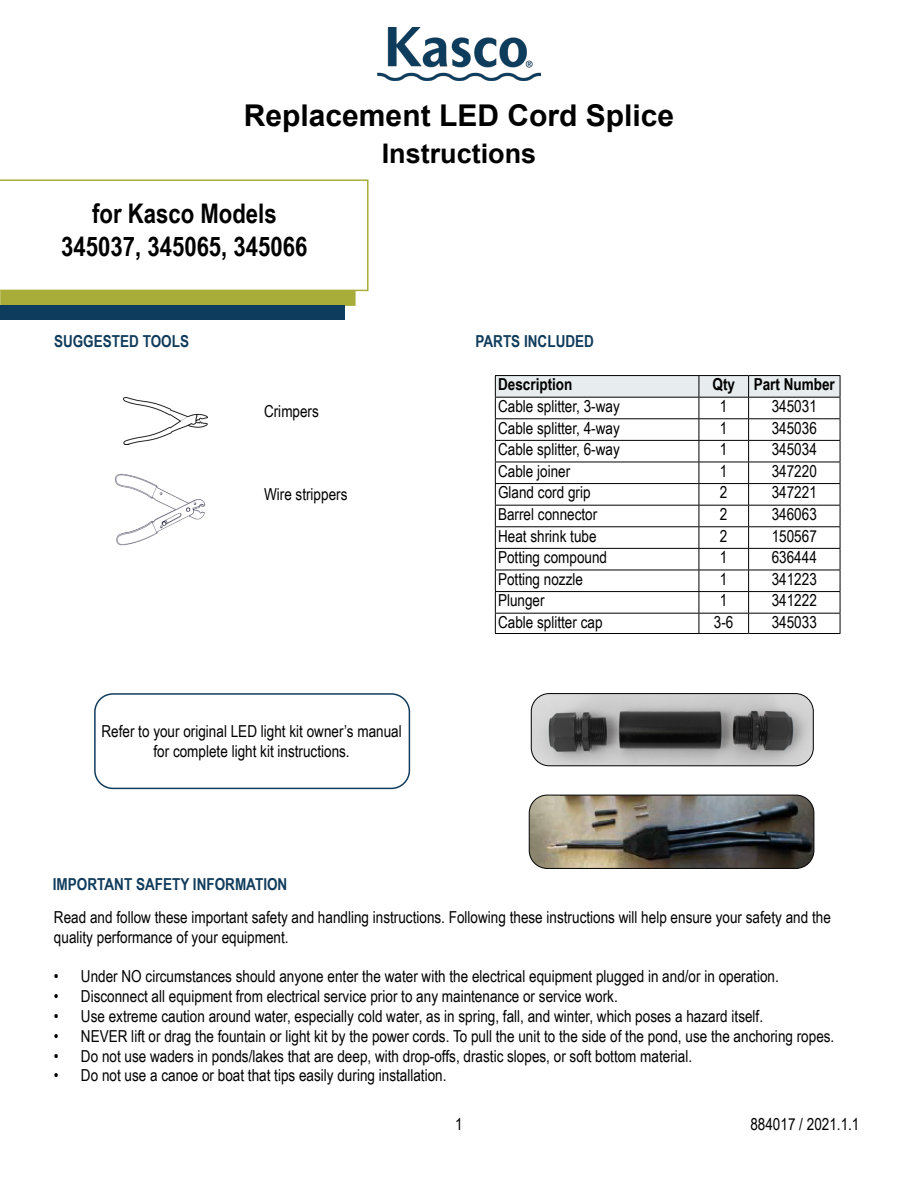
<style>
.page{position:relative;width:918px;height:1188px;background:#fff}
.page>*{position:absolute;margin:0;border:0;box-sizing:border-box;transform-origin:0 0}
.t1{font:700 30px "Arial";color:#000}
.t2{font:700 27px/32.4px "Arial Narrow";color:#000;text-align:center}
.t3{font:700 27px "Arial";color:#000}
.t4{font:16.5px/19.8px "Arial Narrow";color:#000}
.t5{font:700 16.5px "Arial Narrow";color:#113c5c}
.t6{font:700 16.5px "Arial Narrow";color:#000}
</style>
<div class="page">
<div style="left:0;top:291px;width:356px;height:15px;background:#a7ad38"></div>
<svg style="left:0;top:179px;width:369px;height:112px"></svg>
<div style="left:0;top:305px;width:345px;height:14px;background:#0d3c5c"></div>
<img style="left:378px;top:27px;width:162px;height:54px">
<hr style="left:495px;top:375px;width:204px;height:1px;background:#000">
<hr style="left:699px;top:375px;width:50px;height:1px;background:#000">
<hr style="left:749px;top:375px;width:91px;height:1px;background:#000">
<svg style="left:495px;top:376px;width:346px;height:257px"></svg>
<hr style="left:495px;top:633px;width:204px;height:1px;background:#000">
<hr style="left:699px;top:633px;width:50px;height:1px;background:#000">
<hr style="left:749px;top:633px;width:91px;height:1px;background:#000">
<img style="left:531px;top:694px;width:282px;height:72px">
<div style="left:531px;top:693px;width:283px;height:73px;border:1px solid #000;border-radius:18px"></div>
<img style="left:529px;top:795px;width:285px;height:73px">
<div style="left:529px;top:795px;width:285px;height:74px;border:1px solid #000;border-radius:18px"></div>
<div style="left:94px;top:693px;width:316px;height:96px;border:2px solid #113c5c;border-radius:18px"></div>
<img style="left:124px;top:398px;width:84px;height:46px">
<img style="left:115px;top:473px;width:91px;height:73px">
<h1 class="t1" style="left:244px;top:94px;width:432px">Replacement LED Cord Splice</h1>
<h2 class="t3" style="left:382px;top:134px;width:156px">Instructions</h2>
<h2 class="t2" style="left:61px;top:196px;width:248px">for Kasco Models<br>345037, 345065, 345066</h2>
<p class="t5" style="left:54px;top:329px;width:137px">SUGGESTED TOOLS</p>
<p class="t5" style="left:475px;top:329px;width:120px">PARTS INCLUDED</p>
<p class="t6" style="left:498px;top:372px;width:76px">Description</p>
<p class="t6" style="left:712px;top:372px;width:124px">Qty Part Number</p>
<p class="t4" style="left:498px;top:396px;width:123px">Cable splitter, 3-way</p>
<p class="t4" style="left:720px;top:396px;width:9px">1</p>
<p class="t4" style="left:772px;top:396px;width:47px">345031</p>
<p class="t4" style="left:498px;top:417px;width:123px">Cable splitter, 4-way</p>
<p class="t4" style="left:720px;top:417px;width:9px">1</p>
<p class="t4" style="left:772px;top:417px;width:47px">345036</p>
<p class="t4" style="left:498px;top:439px;width:123px">Cable splitter, 6-way</p>
<p class="t4" style="left:720px;top:439px;width:9px">1</p>
<p class="t4" style="left:772px;top:439px;width:47px">345034</p>
<p class="t4" style="left:498px;top:460px;width:74px">Cable joiner</p>
<p class="t4" style="left:720px;top:460px;width:9px">1</p>
<p class="t4" style="left:772px;top:460px;width:47px">347220</p>
<p class="t4" style="left:498px;top:482px;width:94px">Gland cord grip</p>
<p class="t4" style="left:720px;top:482px;width:9px">2</p>
<p class="t4" style="left:772px;top:482px;width:47px">347221</p>
<p class="t4" style="left:498px;top:504px;width:101px">Barrel connector</p>
<p class="t4" style="left:720px;top:504px;width:9px">2</p>
<p class="t4" style="left:772px;top:504px;width:47px">346063</p>
<p class="t4" style="left:498px;top:525px;width:100px">Heat shrink tube</p>
<p class="t4" style="left:720px;top:525px;width:9px">2</p>
<p class="t4" style="left:772px;top:525px;width:47px">150567</p>
<p class="t4" style="left:498px;top:547px;width:111px">Potting compound</p>
<p class="t4" style="left:720px;top:547px;width:9px">1</p>
<p class="t4" style="left:772px;top:547px;width:47px">636444</p>
<p class="t4" style="left:498px;top:568px;width:86px">Potting nozzle</p>
<p class="t4" style="left:720px;top:568px;width:9px">1</p>
<p class="t4" style="left:772px;top:568px;width:47px">341223</p>
<p class="t4" style="left:498px;top:590px;width:48px">Plunger</p>
<p class="t4" style="left:720px;top:590px;width:9px">1</p>
<p class="t4" style="left:772px;top:590px;width:47px">341222</p>
<p class="t4" style="left:498px;top:612px;width:106px">Cable splitter cap</p>
<p class="t4" style="left:714px;top:612px;width:21px">3-6</p>
<p class="t4" style="left:772px;top:612px;width:47px">345033</p>
<p class="t4" style="left:264px;top:400px;width:56px">Crimpers</p>
<p class="t4" style="left:264px;top:484px;width:85px">Wire strippers</p>
<p class="t4" style="left:101px;top:721px;width:302px;text-align:center">Refer to your original LED light kit owner’s manual for complete light kit instructions.</p>
<p class="t5" style="left:53px;top:871px;width:236px">IMPORTANT SAFETY INFORMATION</p>
<p class="t4" style="left:54px;top:907px;width:778px">Read and follow these important safety and handling instructions. Following these instructions will help ensure your safety and the quality performance of your equipment.</p>
<p class="t4" style="left:54px;top:966px;width:726px">• Under NO circumstances should anyone enter the water with the electrical equipment plugged in and/or in operation.</p>
<p class="t4" style="left:54px;top:986px;width:565px">• Disconnect all equipment from electrical service prior to any maintenance or service work.</p>
<p class="t4" style="left:54px;top:1006px;width:711px">• Use extreme caution around water, especially cold water, as in spring, fall, and winter, which poses a hazard itself.</p>
<p class="t4" style="left:54px;top:1025px;width:782px">• NEVER lift or drag the fountain or light kit by the power cords. To pull the unit to the side of the pond, use the anchoring ropes.</p>
<p class="t4" style="left:54px;top:1045px;width:640px">• Do not use waders in ponds/lakes that are deep, with drop-offs, drastic slopes, or soft bottom material.</p>
<p class="t4" style="left:54px;top:1065px;width:394px">• Do not use a canoe or boat that tips easily during installation.</p>
<p class="t4" style="left:455px;top:1114px;width:9px">1</p>
<p class="t4" style="left:750px;top:1113px;width:111px">884017 / 2021.1.1</p>
</div>
